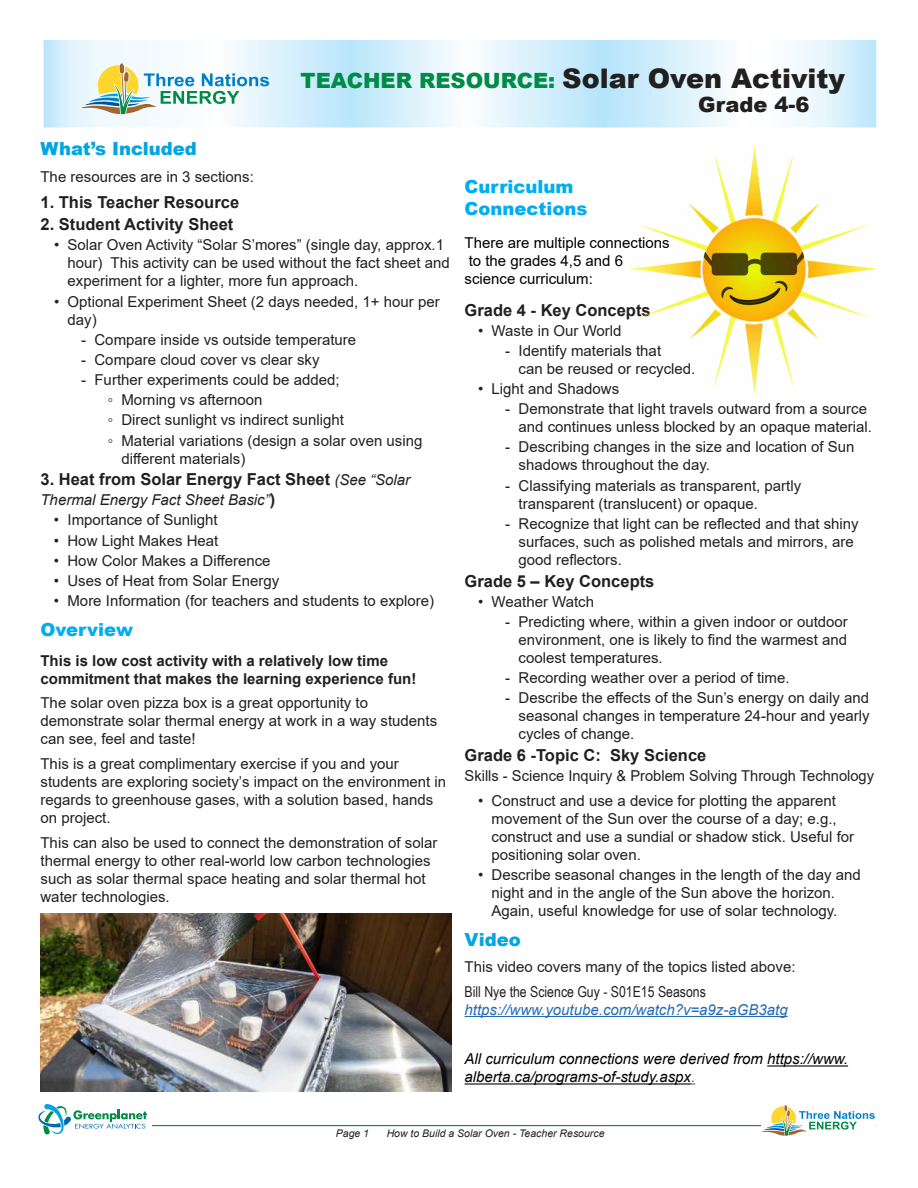
<style>
.page{position:relative;width:918px;height:1188px;background:#fff}
.page>*{position:absolute;margin:0;border:0;box-sizing:border-box;transform-origin:0 0}
.t1{font:900 27px "Arial";color:#221f1f}
.t2{font:900 21px "Arial";color:#221f1f}
.t3{font:900 18px/21.6px "Arial";color:#00aeef}
.t4{font:900 18px "Arial";color:#00a5e1}
.t5{font:700 16.5px "Arial";color:#221f1f}
.t6{font:15px/18px "Arial";color:#221f1f}
.t7{font:700 15px/18px "Arial";color:#221f1f}
.t8{font:italic 15px/18px "Arial";color:#000}
.t9{font:15px/18px "Arial";color:#000}
.t10{font:italic 15px "Arial";color:#256cb5}
.t11{font:15px "Arial Narrow";color:#221f1f}
.t12{font:italic 15px "Arial";color:#221f1f}
.t13{font:italic 10.5px "Arial";color:#221f1f}
.s1{font-size:21px;color:#008b46}
.s2{font-weight:400;font-style:italic;font-size:15px}
.s3{font-weight:700;font-style:normal;font-size:16.5px}
.s4{color:#256cb5}
</style>
<div class="page">
<hr style="left:465px;top:1016px;width:323px;height:1px;background:#256cb5">
<hr style="left:767px;top:1065px;width:81px;height:2px;background:#000">
<hr style="left:465px;top:1083px;width:226px;height:2px;background:#000">
<svg style="left:82px;top:63px;width:187px;height:51px"></svg>
<hr style="left:38px;top:1125px;width:837px;height:1px;background:#008b46">
<div style="left:38px;top:1103px;width:114px;height:34px;background:#fff"></div>
<svg style="left:38px;top:1104px;width:109px;height:31px"></svg>
<div style="left:761px;top:1103px;width:114px;height:34px;background:#fff"></div>
<svg style="left:762px;top:1105px;width:113px;height:31px"></svg>
<img style="left:40px;top:914px;width:411px;height:177px">
<img style="left:630px;top:145px;width:245px;height:249px">
<h1 class="t1" style="left:301px;top:68px;width:546px"><span class="s1">TEACHER RESOURCE:</span> Solar Oven Activity</h1>
<h2 class="t2" style="left:698px;top:97px;width:113px">Grade 4-6</h2>
<p class="t4" style="left:40px;top:142px;width:158px">What’s Included</p>
<p class="t6" style="left:40px;top:169px;width:215px">The resources are in 3 sections:</p>
<p class="t5" style="left:40px;top:196px;width:200px">1. This Teacher Resource</p>
<p class="t5" style="left:40px;top:218px;width:194px">2. Student Activity Sheet</p>
<p class="t6" style="left:68px;top:238px;width:384px;text-indent:-14px">• Solar Oven Activity “Solar S’mores” (single day, approx.1 hour) This activity can be used without the fact sheet and experiment for a lighter, more fun approach.</p>
<p class="t6" style="left:68px;top:294px;width:374px;text-indent:-14px">• Optional Experiment Sheet (2 days needed, 1+ hour per day)</p>
<p class="t6" style="left:81px;top:332px;width:277px">- Compare inside vs outside temperature</p>
<p class="t6" style="left:81px;top:352px;width:240px">- Compare cloud cover vs clear sky</p>
<p class="t6" style="left:108px;top:371px;width:316px;line-height:20.1px;text-indent:-27px">- Further experiments could be added;<br>◦ Morning vs afternoon<br>◦ Direct sunlight vs indirect sunlight<br>◦ Material variations (design a solar oven using</p>
<p class="t6" style="left:121px;top:449px;width:125px">different materials)</p>
<p class="t5" style="left:40px;top:473px;width:371px">3. Heat from Solar Energy Fact Sheet <span class="s2">(See “Solar</span></p>
<p class="t12" style="left:40px;top:494px;width:236px">Thermal Energy Fact Sheet Basic”<span class="s3">)</span></p>
<p class="t6" style="left:54px;top:513px;width:165px">• Importance of Sunlight</p>
<p class="t6" style="left:54px;top:533px;width:166px">• How Light Makes Heat</p>
<p class="t6" style="left:54px;top:553px;width:218px">• How Color Makes a Difference</p>
<p class="t6" style="left:54px;top:573px;width:227px">• Uses of Heat from Solar Energy</p>
<p class="t6" style="left:54px;top:593px;width:382px">• More Information (for teachers and students to explore)</p>
<p class="t3" style="left:40px;top:620px;width:94px">Overview</p>
<p class="t7" style="left:40px;top:653px;width:377px">This is low cost activity with a relatively low time commitment that makes the learning experience fun!</p>
<p class="t6" style="left:40px;top:695px;width:398px">The solar oven pizza box is a great opportunity to demonstrate solar thermal energy at work in a way students can see, feel and taste!</p>
<p class="t6" style="left:40px;top:756px;width:407px">This is a great complimentary exercise if you and your students are exploring society’s impact on the environment in regards to greenhouse gases, with a solution based, hands on project.</p>
<p class="t6" style="left:40px;top:835px;width:398px">This can also be used to connect the demonstration of solar thermal energy to other real-world low carbon technologies such as solar thermal space heating and solar thermal hot water technologies.</p>
<p class="t3" style="left:465px;top:178px;width:125px">Curriculum<br>Connections</p>
<p class="t9" style="left:465px;top:235px;width:207px">There are multiple connections to the grades 4,5 and 6 science curriculum:</p>
<p class="t5" style="left:465px;top:304px;width:188px">Grade 4 - Key Concepts</p>
<p class="t6" style="left:478px;top:323px;width:145px">• Waste in Our World</p>
<p class="t6" style="left:519px;top:343px;width:178px;text-indent:-14px">- Identify materials that<br>can be reused or recycled.</p>
<p class="t6" style="left:478px;top:381px;width:143px">• Light and Shadows</p>
<p class="t6" style="left:519px;top:401px;width:355px;text-indent:-14px">- Demonstrate that light travels outward from a source and continues unless blocked by an opaque material.</p>
<p class="t6" style="left:519px;top:440px;width:337px;text-indent:-14px">- Describing changes in the size and location of Sun shadows throughout the day.</p>
<p class="t6" style="left:519px;top:478px;width:284px;text-indent:-14px">- Classifying materials as transparent, partly transparent (translucent) or opaque.</p>
<p class="t6" style="left:519px;top:516px;width:342px;text-indent:-14px">- Recognize that light can be reflected and that shiny surfaces, such as polished metals and mirrors, are good reflectors.</p>
<p class="t5" style="left:465px;top:575px;width:191px">Grade 5 – Key Concepts</p>
<p class="t6" style="left:478px;top:594px;width:118px">• Weather Watch</p>
<p class="t6" style="left:519px;top:614px;width:331px;text-align:justify;text-indent:-14px">- Predicting where, within a given indoor or outdoor environment, one is likely to find the warmest and coolest temperatures.</p>
<p class="t6" style="left:505px;top:670px;width:286px">- Recording weather over a period of time.</p>
<p class="t6" style="left:519px;top:690px;width:352px;text-align:justify;text-indent:-14px">- Describe the effects of the Sun’s energy on daily and seasonal changes in temperature 24-hour and yearly cycles of change.</p>
<p class="t5" style="left:465px;top:749px;width:243px">Grade 6 -Topic C: Sky Science</p>
<p class="t6" style="left:465px;top:769px;width:411px">Skills - Science Inquiry &amp; Problem Solving Through Technology</p>
<p class="t6" style="left:492px;top:793px;width:364px;text-indent:-14px">• Construct and use a device for plotting the apparent movement of the Sun over the course of a day; e.g., construct and use a sundial or shadow stick. Useful for positioning solar oven.</p>
<p class="t6" style="left:492px;top:867px;width:371px;text-indent:-14px">• Describe seasonal changes in the length of the day and night and in the angle of the Sun above the horizon.<br>Again, useful knowledge for use of solar technology.</p>
<p class="t4" style="left:465px;top:932px;width:58px">Video</p>
<p class="t6" style="left:465px;top:959px;width:332px">This video covers many of the topics listed above:</p>
<p class="t11" style="left:465px;top:986px;width:243px">Bill Nye the Science Guy - S01E15 Seasons</p>
<p class="t10" style="left:465px;top:1004px;width:325px">https://www.youtube.com/watch?v=a9z-aGB3atg</p>
<p class="t8" style="left:465px;top:1052px;width:385px">All curriculum connections were derived from https://www. alberta.ca/programs-of-study.aspx<span class="s4">.</span></p>
<p class="t13" style="left:336px;top:1129px;width:35px">Page 1</p>
<p class="t13" style="left:387px;top:1129px;width:219px">How to Build a Solar Oven - Teacher Resource</p>
</div>
